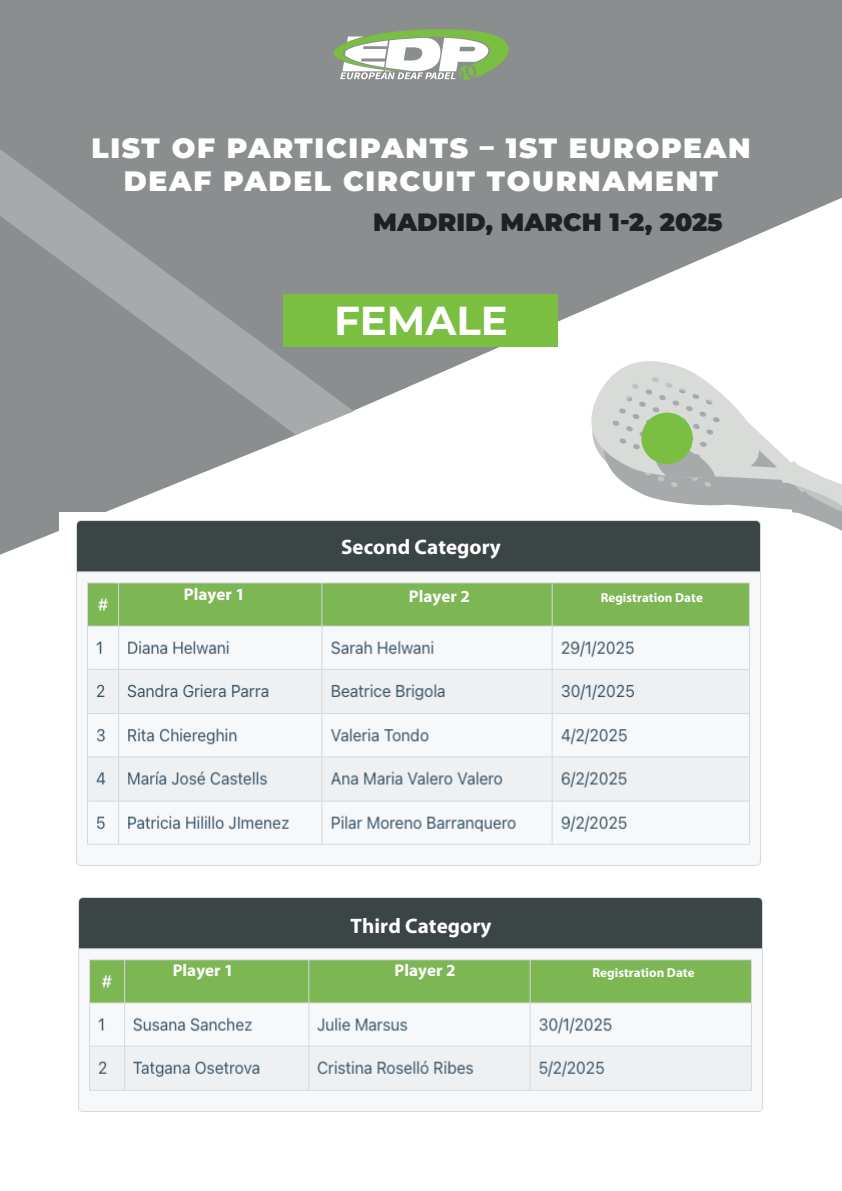
<style>
.page{position:relative;width:842px;height:1191px;background:#fff}
.page>*{position:absolute;margin:0;border:0;box-sizing:border-box;transform-origin:0 0}
.t1{font:700 40.4px "Montserrat";color:#fff}
.t2{font:900 28px/33px "Montserrat";letter-spacing:.06em;color:#fff;text-align:center}
.t3{font:900 25px "Montserrat";color:#1d2124}
.t4{font:700 21px "Myriad Pro";letter-spacing:.005em;color:#fff}
.t5{font:700 17px "Myriad Pro";letter-spacing:.005em;color:#fff}
.t6{font:700 13px "Myriad Pro";letter-spacing:.005em;color:#fff}
</style>
<div class="page">
<svg style="left:0;top:435px;width:296px;height:120px;fill:#8b8e8f"></svg>
<svg style="left:0;top:0;width:842px;height:411px;fill:#8b8e8f"></svg>
<svg style="left:0;top:149px;width:354px;height:286px;background:#929595"></svg>
<img style="left:60px;top:513px;width:701px;height:353px">
<img style="left:78px;top:897px;width:685px;height:215px">
<svg style="left:587px;top:508px;width:255px;height:31px"></svg>
<svg style="left:575px;top:348px;width:267px;height:160px"></svg>
<svg style="left:653px;top:443px;width:62px;height:35px"></svg>
<div style="left:641px;top:412px;width:52px;height:52px;background:#7abe42;border-radius:50%"></div>
<div style="left:294px;top:535px;width:211px;height:31px;background:#3c4545"></div>
<div style="left:292px;top:907px;width:211px;height:32px;background:#3c4545"></div>
<div style="left:176px;top:590px;width:94px;height:29px;background:#7db753"></div>
<div style="left:388px;top:590px;width:95px;height:29px;background:#7db753"></div>
<div style="left:568px;top:591px;width:166px;height:30px;background:#7cb754"></div>
<div style="left:561px;top:967px;width:167px;height:29px;background:#7db753"></div>
<div style="left:338px;top:967px;width:166px;height:29px;background:#7db753"></div>
<div style="left:136px;top:969px;width:166px;height:30px;background:#7db753"></div>
<svg style="left:323px;top:28px;width:189px;height:52px"></svg>
<div style="left:284px;top:294px;width:274px;height:52px;background:#7abe42"></div>
<p class="t2" style="left:91px;top:130px;width:661px">LIST OF PARTICIPANTS – 1ST EUROPEAN<br>DEAF PADEL CIRCUIT TOURNAMENT</p>
<p class="t3" style="left:373px;top:204px;width:351px">MADRID, MARCH 1-2, 2025</p>
<h1 class="t1" style="left:334px;top:291px;width:175px">FEMALE</h1>
<p class="t4" style="left:341px;top:533px;width:161px">Second Category</p>
<p class="t5" style="left:184px;top:583px;width:63px">Player 1</p>
<p class="t5" style="left:409px;top:585px;width:63px">Player 2</p>
<p class="t6" style="left:601px;top:589px;width:104px">Registration Date</p>
<p class="t4" style="left:351px;top:912px;width:142px">Third Category</p>
<p class="t5" style="left:173px;top:958px;width:63px">Player 1</p>
<p class="t5" style="left:394px;top:959px;width:63px">Player 2</p>
<p class="t6" style="left:592px;top:963px;width:104px">Registration Date</p>
</div>
